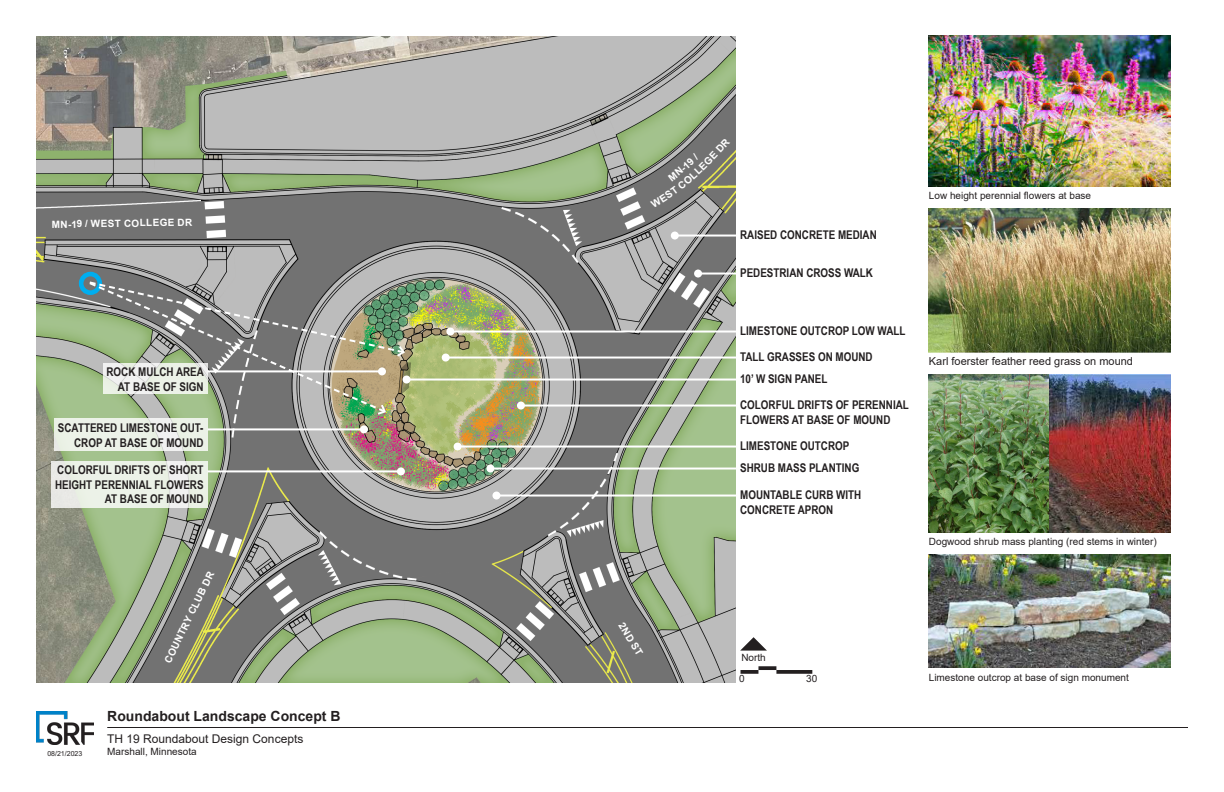
<style>
.page{position:relative;width:1224px;height:792px;background:#fff}
.page>*{position:absolute;margin:0;border:0;box-sizing:border-box;transform-origin:0 0}
.t1{font:700 14px "Arial";color:#231f20}
.label{font:700 12px/14.4px "Arial Narrow";color:#231f20;text-align:right}
.t2{font:12px "Arial";color:#231f20}
.label-2{font:11px "Arial";color:#231f20}
.label-3{font:10px "Arial";color:#231f20}
.label-4{font:700 10px "Arial";color:#fff}
.street_label{font:10px "Arial";color:#231f20}
.t3{font:7px "Arial";color:#231f20}
</style>
<div class="page">
<hr style="left:107px;top:727px;width:1081px;height:1px;background:#231f20">
<img style="left:36px;top:711px;width:58px;height:33px">
<img style="left:36px;top:36px;width:700px;height:647px">
<div style="left:79px;top:272px;width:23px;height:23px;border:5px solid #00aeef;border-radius:50%"></div>
<svg style="left:87px;top:280px;width:319px;height:78px;background:#749279"></svg>
<svg style="left:87px;top:281px;width:300px;height:133px;background:#92988a"></svg>
<svg style="left:376px;top:403px;width:11px;height:13px"></svg>
<svg style="left:776px;top:670px;width:36px;height:4px"></svg>
<svg style="left:758px;top:666px;width:18px;height:4px"></svg>
<svg style="left:741px;top:670px;width:17px;height:4px"></svg>
<svg style="left:740px;top:637px;width:27px;height:14px"></svg>
<hr style="left:407px;top:379px;width:329px;height:2px;background:#fff">
<div style="left:403px;top:376px;width:8px;height:8px;background:#fff;border-radius:50%"></div>
<hr style="left:446px;top:357px;width:290px;height:2px;background:#fff">
<div style="left:442px;top:354px;width:8px;height:8px;background:#fff;border-radius:50%"></div>
<hr style="left:521px;top:405px;width:215px;height:2px;background:#fff">
<div style="left:517px;top:402px;width:8px;height:8px;background:#fff;border-radius:50%"></div>
<hr style="left:490px;top:468px;width:246px;height:2px;background:#fff">
<div style="left:486px;top:465px;width:8px;height:8px;background:#fff;border-radius:50%"></div>
<hr style="left:458px;top:446px;width:278px;height:2px;background:#fff">
<div style="left:454px;top:443px;width:8px;height:8px;background:#fff;border-radius:50%"></div>
<hr style="left:208px;top:370px;width:174px;height:2px;background:#fff">
<div style="left:378px;top:367px;width:8px;height:8px;background:#fff;border-radius:50%"></div>
<div style="left:104px;top:364px;width:104px;height:30px;background:#ecf1e8"></div>
<hr style="left:496px;top:495px;width:240px;height:2px;background:#fff">
<div style="left:492px;top:492px;width:8px;height:8px;background:#fff;border-radius:50%"></div>
<hr style="left:698px;top:273px;width:38px;height:2px;background:#fff">
<div style="left:694px;top:270px;width:8px;height:8px;background:#fff;border-radius:50%"></div>
<hr style="left:675px;top:235px;width:61px;height:2px;background:#fff">
<div style="left:671px;top:232px;width:8px;height:8px;background:#fff;border-radius:50%"></div>
<hr style="left:208px;top:428px;width:156px;height:2px;background:#fff">
<div style="left:360px;top:425px;width:8px;height:8px;background:#fff;border-radius:50%"></div>
<div style="left:54px;top:419px;width:154px;height:32px;background:#ecf2e8"></div>
<hr style="left:208px;top:470px;width:193px;height:2px;background:#fff">
<div style="left:397px;top:467px;width:8px;height:8px;background:#fff;border-radius:50%"></div>
<div style="left:51px;top:461px;width:157px;height:47px;background:#ecf2e8"></div>
<hr style="left:450px;top:331px;width:286px;height:2px;background:#fff">
<div style="left:446px;top:328px;width:8px;height:8px;background:#fff;border-radius:50%"></div>
<img style="left:929px;top:209px;width:241px;height:144px">
<img style="left:929px;top:36px;width:241px;height:150px">
<img style="left:929px;top:375px;width:241px;height:157px">
<img style="left:929px;top:555px;width:241px;height:113px">
<svg style="left:650px;top:137px;width:80px;height:71px;background:#7e8175"></svg>
<p class="label-4" style="left:52px;top:217px;width:142px;rotate:-1deg">MN-19 / WEST COLLEGE DR</p>
<p class="label" style="left:106px;top:364px;width:99px">ROCK MULCH AREA<br>AT BASE OF SIGN</p>
<p class="label" style="left:58px;top:420px;width:147px">SCATTERED LIMESTONE OUT-<br>CROP AT BASE OF MOUND</p>
<p class="label" style="left:55px;top:462px;width:150px">COLORFUL DRIFTS OF SHORT<br>HEIGHT PERENNIAL FLOWERS<br>AT BASE OF MOUND</p>
<p class="label-4" style="left:161px;top:659px;width:102px;rotate:-64deg">COUNTRY CLUB DR</p>
<p class="t1" style="left:107px;top:706px;width:235px">Roundabout Landscape Concept B</p>
<p class="t2" style="left:107px;top:730px;width:198px">TH 19 Roundabout Design Concepts</p>
<p class="t3" style="left:47px;top:749px;width:37px">08/21/2023</p>
<p class="label-3" style="left:107px;top:744px;width:91px">Marshall, Minnesota</p>
<p class="label-4" style="left:627px;top:620px;width:38px;rotate:59deg">2ND ST</p>
<p class="label" style="left:740px;top:227px;width:138px">RAISED CONCRETE MEDIAN</p>
<p class="label" style="left:740px;top:265px;width:134px">PEDESTRIAN CROSS WALK</p>
<p class="label" style="left:740px;top:323px;width:167px">LIMESTONE OUTCROP LOW WALL</p>
<p class="label" style="left:740px;top:349px;width:134px">TALL GRASSES ON MOUND</p>
<p class="label" style="left:740px;top:397px;width:170px;text-align:left">COLORFUL DRIFTS OF PERENNIAL<br>FLOWERS AT BASE OF MOUND</p>
<p class="label" style="left:740px;top:460px;width:121px">SHRUB MASS PLANTING</p>
<p class="label" style="left:740px;top:371px;width:89px">10’ W SIGN PANEL</p>
<p class="label" style="left:740px;top:438px;width:111px">LIMESTONE OUTCROP</p>
<p class="label" style="left:740px;top:487px;width:123px;text-align:left">MOUNTABLE CURB WITH<br>CONCRETE APRON</p>
<p class="label-3" style="left:929px;top:189px;width:164px">Low height perennial flowers at base</p>
<p class="label-2" style="left:929px;top:354px;width:206px">Karl foerster feather reed grass on mound</p>
<p class="label-3" style="left:929px;top:535px;width:229px">Dogwood shrub mass planting (red stems in winter)</p>
<p class="street_label" style="left:741px;top:650px;width:26px">North</p>
<p class="street_label" style="left:739px;top:672px;width:7px">0</p>
<p class="street_label" style="left:806px;top:672px;width:13px">30</p>
<p class="label-3" style="left:929px;top:670px;width:202px">Limestone outcrop at base of sign monument</p>
</div>
